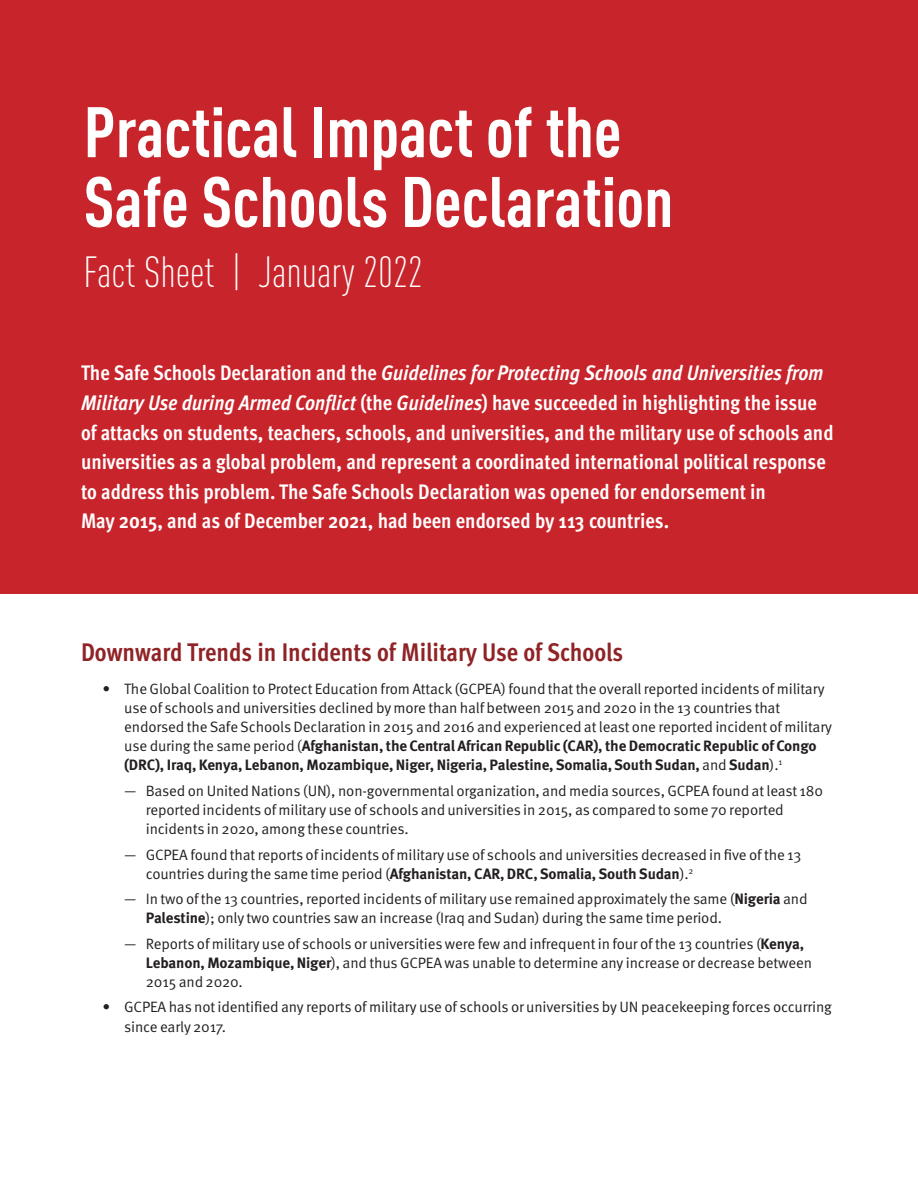
<style>
.page{position:relative;width:918px;height:1188px;background:#fff}
.page>*{position:absolute;margin:0;border:0;box-sizing:border-box;transform-origin:0 0}
.t1{font:700 70.2px/69.8px "DIN Cond";color:#fff}
.t2{font:300 43.05px "DIN Cond";color:#fff}
.t3{font:700 condensed 25.5px "Meta Pro";color:#8f2326}
.t4{font:700 condensed 21px/29.5px "Meta Pro";color:#fff}
.t5{font:15px/19.2px "Meta Pro Norm";letter-spacing:-.01em;color:#231f20}
.t6{font:700 15px/19.2px "Meta Pro";letter-spacing:-.01em;color:#231f20}
.s1{font-style:italic}
.s2{font-family:"Meta Pro Norm";font-weight:400}
.s3{font-family:"Meta Pro";font-weight:700}
</style>
<div class="page">
<div style="left:0;top:0;width:918px;height:594px;background:#c8242b"></div>
<h1 class="t1" style="left:84px;top:106px;width:591px">Practical Impact of the<br>Safe Schools Declaration</h1>
<h2 class="t2" style="left:84px;top:256px;width:341px">Fact Sheet | January 2022</h2>
<p class="t4" style="left:81px;top:361px;width:754px">The Safe Schools Declaration and the <span class="s1">Guidelines for Protecting Schools and Universities from Military Use during Armed Conflict</span> (the <span class="s1">Guidelines</span>) have succeeded in highlighting the issue of attacks on students, teachers, schools, and universities, and the military use of schools and universities as a global problem, and represent a coordinated international political response to address this problem. The Safe Schools Declaration was opened for endorsement in<br>May 2015, and as of December 2021, had been endorsed by 113 countries.</p>
<h3 class="t3" style="left:81px;top:643px;width:544px">Downward Trends in Incidents of Military Use of Schools</h3>
<p class="t5" style="left:124px;top:680px;width:709px;text-indent:-22px">• The Global Coalition to Protect Education from Attack (GCPEA) found that the overall reported incidents of military use of schools and universities declined by more than half between 2015 and 2020 in the 13 countries that endorsed the Safe Schools Declaration in 2015 and 2016 and experienced at least one reported incident of military</p>
<p class="t6" style="left:124px;top:737px;width:694px"><span class="s2">use during the same period (</span>Afghanistan, the Central African Republic (CAR), the Democratic Republic of Congo (DRC), Iraq, Kenya, Lebanon, Mozambique, Niger, Nigeria, Palestine, Somalia, South Sudan, <span class="s2">and</span> Sudan<span class="s2">).</span><sup>1</sup></p>
<p class="t5" style="left:146px;top:782px;width:679px;text-indent:-22px">— Based on United Nations (UN), non-governmental organization, and media sources, GCPEA found at least 180 reported incidents of military use of schools and universities in 2015, as compared to some 70 reported incidents in 2020, among these countries.</p>
<p class="t5" style="left:124px;top:846px;width:679px">— GCPEA found that reports of incidents of military use of schools and universities decreased in five of the 13</p>
<p class="t6" style="left:146px;top:865px;width:549px"><span class="s2">countries during the same time period (</span>Afghanistan, CAR, DRC, Somalia, South Sudan<span class="s2">).</span><sup>2</sup></p>
<p class="t5" style="left:146px;top:890px;width:663px;text-indent:-22px">— In two of the 13 countries, reported incidents of military use remained approximately the same (<span class="s3">Nigeria</span> and<br><span class="s3">Palestine</span>); only two countries saw an increase (Iraq and Sudan) during the same time period.</p>
<p class="t5" style="left:146px;top:935px;width:668px;text-indent:-22px">— Reports of military use of schools or universities were few and infrequent in four of the 13 countries (<span class="s3">Kenya,<br>Lebanon, Mozambique, Niger</span>), and thus GCPEA was unable to determine any increase or decrease between<br>2015 and 2020.</p>
<p class="t5" style="left:124px;top:999px;width:709px;text-indent:-22px">• GCPEA has not identified any reports of military use of schools or universities by UN peacekeeping forces occurring since early 2017.</p>
</div>
